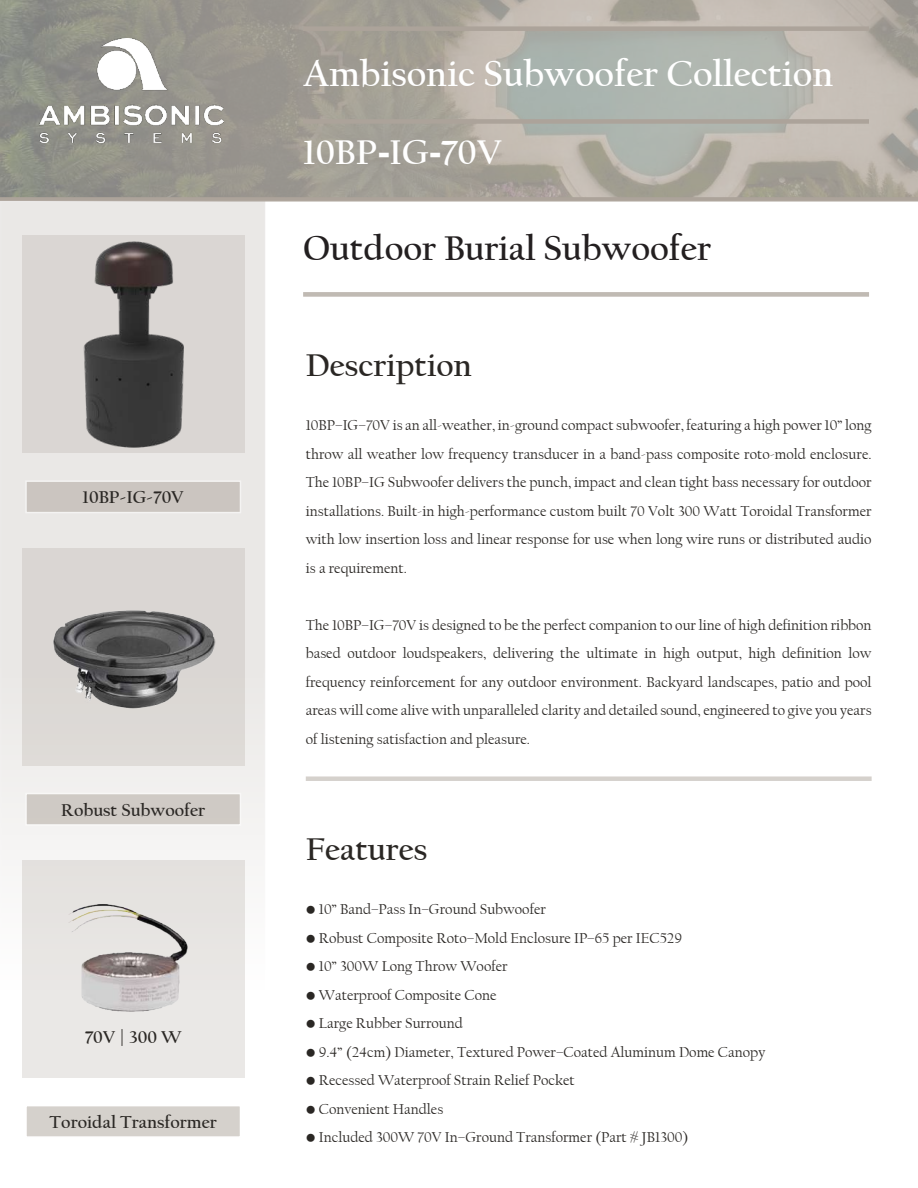
<style>
.page{position:relative;width:918px;height:1188px;background:#fff}
.page>*{position:absolute;margin:0;border:0;box-sizing:border-box;transform-origin:0 0}
.t1{font:700 37.5px "Californian FB";color:#fff}
.t2{font:700 36px "Californian FB";color:#231f20}
.t3{font:700 36px "Californian FB";color:#fff}
.t4{font:700 33px "Californian FB";color:#2a2724}
.t5{font:700 18px "Californian FB";color:#2a2724}
.t6{font:15.9px "Arial";color:#272525}
.t7{font:15px/28.5px "Californian FB";color:#2a2724;text-align:justify}
.s1{font-family:"Arial"}
.s2{color:#231f20}
</style>
<div class="page">
<div style="left:0;top:201px;width:265px;height:987px;background:linear-gradient(to bottom,#e4e1de,#fff)"></div>
<svg style="left:306px;top:776px;width:566px;height:5px;background:#d9d5d1"></svg>
<div style="left:22px;top:236px;width:223px;height:217px;background:#dad6d3"></div>
<div style="left:25px;top:480px;width:216px;height:33px;background:#cbc5c0;border:2px solid #fff"></div>
<div style="left:22px;top:548px;width:223px;height:217px;background:#dbd7d4"></div>
<div style="left:25px;top:793px;width:216px;height:33px;background:#cfcac5;border:2px solid #fff"></div>
<svg style="left:0;top:0;width:918px;height:202px;background:#a9a79e"></svg>
<img style="left:40px;top:38px;width:184px;height:105px">
<img style="left:18px;top:602px;width:230px;height:109px">
<svg style="left:303px;top:292px;width:566px;height:5px;background:#c4bfb8"></svg>
<div style="left:303px;top:119px;width:566px;height:5px;border:3px solid #aca39a"></div>
<div style="left:303px;top:26px;width:566px;height:5px;border:3px solid #aca39a"></div>
<div style="left:22px;top:860px;width:223px;height:217px;background:#e9e7e5"></div>
<div style="left:25px;top:1105px;width:216px;height:33px;background:#d5d1cc;border:2px solid #fff"></div>
<img style="left:68px;top:904px;width:120px;height:108px">
<img style="left:83px;top:241px;width:101px;height:207px">
<p class="t5" style="left:83px;top:487px;width:103px">10BP-IG-70V</p>
<p class="t5" style="left:61px;top:800px;width:145px">Robust Subwoofer</p>
<p class="t6" style="left:-3px;top:806px;width:152px">outdoor environment.</p>
<p class="t5" style="left:85px;top:1027px;width:98px">70V | 300 W</p>
<p class="t5" style="left:50px;top:1112px;width:169px">Toroidal Transformer</p>
<h1 class="t1" style="left:303px;top:52px;width:532px">Ambisonic Subwoofer Collection</h1>
<h2 class="t3" style="left:303px;top:132px;width:200px">10BP<span class="s1">-</span>IG<span class="s1">-</span>70V</h2>
<h2 class="t2" style="left:303px;top:228px;width:410px">Outdoor Burial Subwoofer</h2>
<h3 class="t4" style="left:306px;top:346px;width:168px">Description</h3>
<p class="t7" style="left:306px;top:411px;width:567px">10BP<span class="s2">–</span>IG<span class="s2">–</span>70V is an all-weather, in-ground compact subwoofer, featuring a high power 10” long throw all weather low frequency transducer in a band-pass composite roto-mold enclosure.<br>The 10BP<span class="s2">–</span>IG Subwoofer delivers the punch, impact and clean tight bass necessary for outdoor installations. Built-in high-performance custom built 70 Volt 300 Watt Toroidal Transformer with low insertion loss and linear response for use when long wire runs or distributed audio is a requirement.</p>
<p class="t7" style="left:306px;top:611px;width:567px">The 10BP<span class="s2">–</span>IG<span class="s2">–</span>70V is designed to be the perfect companion to our line of high definition ribbon based outdoor loudspeakers, delivering the ultimate in high output, high definition low frequency reinforcement for any outdoor environment. Backyard landscapes, patio and pool areas will come alive with unparalleled clarity and detailed sound, engineered to give you years of listening satisfaction and pleasure.</p>
<h3 class="t4" style="left:306px;top:831px;width:123px">Features</h3>
<p class="t7" style="left:306px;top:895px;width:242px">• 10” Band<span class="s2">–</span>Pass I<span class="s2">n–</span>Ground Subwoofer</p>
<p class="t7" style="left:306px;top:924px;width:378px">• Robust Composite Roto<span class="s2">–</span>Mold Enclosure IP<span class="s2">–</span>65 per IEC529</p>
<p class="t7" style="left:306px;top:952px;width:203px">• 10” 300W Long Throw Woofer</p>
<p class="t7" style="left:306px;top:981px;width:192px">• Waterproof Composite Cone</p>
<p class="t7" style="left:306px;top:1009px;width:159px">• Large Rubber Surround</p>
<p class="t7" style="left:306px;top:1038px;width:461px">• 9.4” (24cm) Diameter, Textured Power<span class="s2">–</span>Coated Aluminum Dome Canopy</p>
<p class="t7" style="left:306px;top:1066px;width:271px">• Recessed Waterproof Strain Relief Pocket</p>
<p class="t7" style="left:306px;top:1095px;width:139px">• Convenient Handles</p>
<p class="t7" style="left:306px;top:1123px;width:384px">• Included 300W 70V In<span class="s2">–</span>Ground Transformer (Part # JB1300)</p>
</div>
